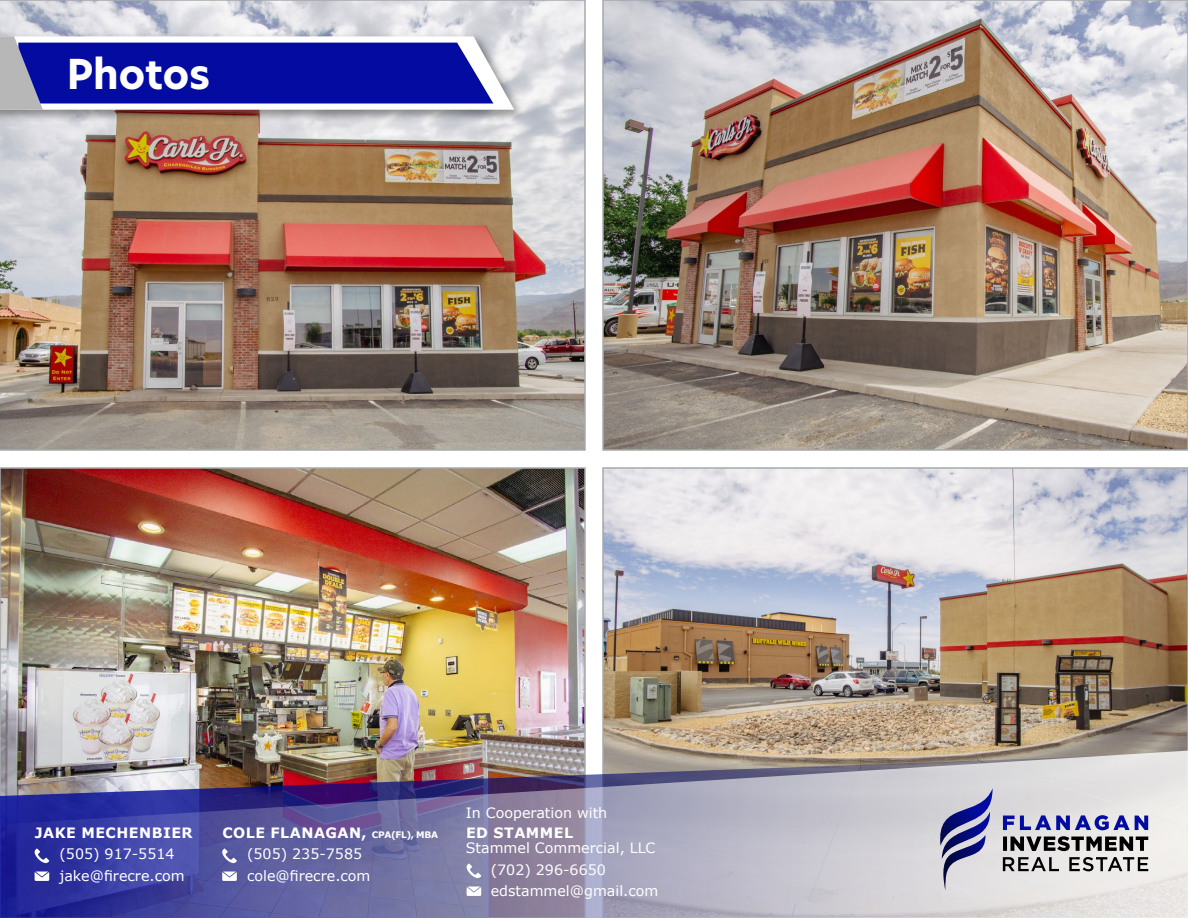
<style>
.page{position:relative;width:1188px;height:918px;background:#fff}
.page>*{position:absolute;margin:0;border:0;box-sizing:border-box;transform-origin:0 0}
.t1{font:700 40.5px "Hero New";color:#fff}
.t2{font:14.25px/21.6px "Verdana";color:#fff}
.t3{font:700 14.25px "Verdana";letter-spacing:.035em;color:#fff}
.s1{font-weight:700}
.s2{font-weight:700;font-size:9px}
</style>
<div class="page">
<img style="left:0;top:0;width:586px;height:451px">
<img style="left:602px;top:0;width:586px;height:451px">
<img style="left:0;top:467px;width:586px;height:283px">
<img style="left:602px;top:467px;width:586px;height:283px">
<div style="left:0;top:33px;width:526px;height:89px;background:#000;opacity:.4"></div>
<svg style="left:0;top:36px;width:514px;height:74px"></svg>
<img style="left:0;top:750px;width:1188px;height:168px">
<svg style="left:35px;top:848px;width:14px;height:15px"></svg>
<svg style="left:35px;top:872px;width:14px;height:9px"></svg>
<svg style="left:467px;top:863px;width:14px;height:15px"></svg>
<svg style="left:467px;top:887px;width:14px;height:9px"></svg>
<svg style="left:222px;top:848px;width:15px;height:15px"></svg>
<svg style="left:222px;top:872px;width:15px;height:9px"></svg>
<svg style="left:1003px;top:815px;width:145px;height:15px;background:#7e81c4"></svg>
<svg style="left:1003px;top:836px;width:145px;height:15px;background:#6c6b6a"></svg>
<svg style="left:1003px;top:857px;width:145px;height:14px;background:#979594"></svg>
<svg style="left:935px;top:788px;width:58px;height:103px;background:#a0a1bf"></svg>
<h1 class="t1" style="left:67px;top:47px;width:145px">Photos</h1>
<p class="t3" style="left:35px;top:822px;width:159px">JAKE MECHENBIER</p>
<p class="t2" style="left:59px;top:843px;width:127px">(505) 917-5514 jake@firecre.com</p>
<p class="t2" style="left:247px;top:821px;width:193px;text-indent:-25px"><span class="s1">COLE FLANAGAN,</span> <span class="s2">CPA(FL), MBA </span>(505) 235-7585 cole@firecre.com</p>
<p class="t2" style="left:466px;top:802px;width:143px">In Cooperation with</p>
<p class="t3" style="left:466px;top:822px;width:109px">ED STAMMEL</p>
<p class="t2" style="left:491px;top:837px;width:169px;text-indent:-25px">Stammel Commercial, LLC (702) 296-6650 edstammel@gmail.com</p>
</div>
